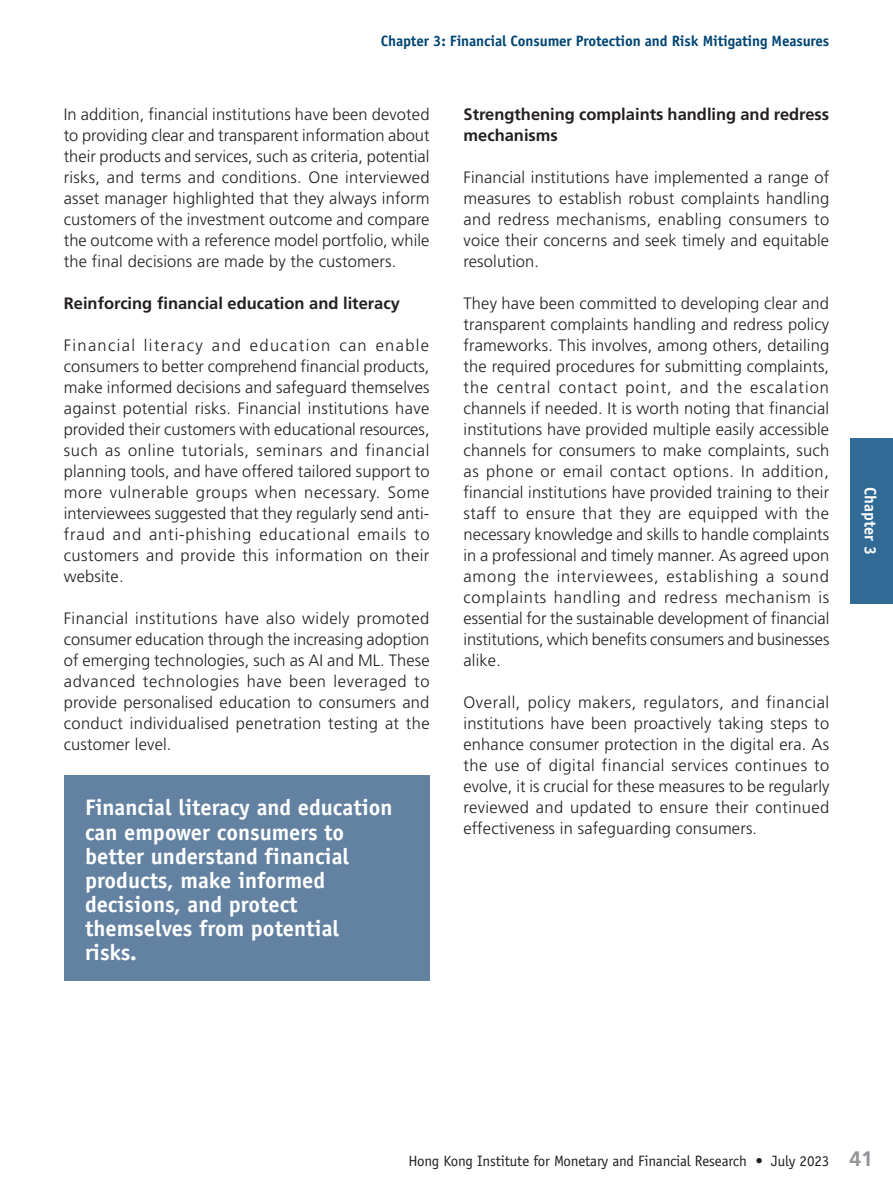
<style>
.page{position:relative;width:893px;height:1191px;background:#fff}
.page>*{position:absolute;margin:0;border:0;box-sizing:border-box;transform-origin:0 0}
.t1{font:700 22.5px/24px "Officina Sans Std";color:#fff}
.t2{font:300 16.5px/21px "Frutiger LT Std";letter-spacing:.01em;color:#231f20;text-align:justify}
.t3{font:700 16.5px/21px "Frutiger LT Std";color:#231f20}
.t4{font:700 16.5px "Officina Sans Std";color:#fff}
.t5{font:700 15px "Officina Sans Std";letter-spacing:-.01em;color:#004573}
.t6{font:15px "Officina Sans Std";letter-spacing:-.01em;color:#231f20}
.s1{font-family:"Helvetica Neue LT Std";font-weight:300}
.s2{font-family:"Frutiger LT Std";font-weight:700;font-size:21px;color:#939598}
</style>
<div class="page">
<div style="left:64px;top:775px;width:365px;height:205px;background:#6381a1"></div>
<div style="left:850px;top:438px;width:43px;height:166px;background:#326a96"></div>
<p class="t5" style="left:381px;top:32px;width:450px">Chapter 3: Financial Consumer Protection and Risk Mitigating Measures</p>
<p class="t2" style="left:64px;top:104px;width:367px">In addition, financial institutions have been devoted to providing clear and transparent information about their products and services, such as criteria, potential risks, and terms and conditions. One interviewed asset manager highlighted that they always inform customers of the investment outcome and compare the outcome with a reference model portfolio, while the final decisions are made by the customers.</p>
<p class="t3" style="left:64px;top:293px;width:338px">Reinforcing financial education and literacy</p>
<p class="t2" style="left:64px;top:335px;width:367px">Financial literacy and education can enable consumers to better comprehend financial products, make informed decisions and safeguard themselves against potential risks. Financial institutions have provided their customers with educational resources, such as online tutorials, seminars and financial planning tools, and have offered tailored support to more vulnerable groups when necessary. Some interviewees suggested that they regularly send anti&shy;fraud and anti-phishing educational emails to customers and provide this information on their website.</p>
<p class="t2" style="left:64px;top:608px;width:367px">Financial institutions have also widely promoted consumer education through the increasing adoption of emerging technologies, such as AI and ML. These advanced technologies have been leveraged to provide personalised education to consumers and conduct individualised penetration testing at the customer level.</p>
<h1 class="t1" style="left:85px;top:795px;width:309px">Financial literacy and education can empower consumers to better understand financial products, make informed decisions, and protect themselves from potential risks.</h1>
<p class="t3" style="left:463px;top:104px;width:367px">Strengthening complaints handling and redress mechanisms</p>
<p class="t2" style="left:463px;top:167px;width:367px">Financial institutions have implemented a range of measures to establish robust complaints handling and redress mechanisms, enabling consumers to voice their concerns and seek timely and equitable resolution.</p>
<p class="t2" style="left:463px;top:293px;width:367px">They have been committed to developing clear and transparent complaints handling and redress policy frameworks. This involves, among others, detailing the required procedures for submitting complaints, the central contact point, and the escalation channels if needed. It is worth noting that financial institutions have provided multiple easily accessible channels for consumers to make complaints, such as phone or email contact options. In addition, financial institutions have provided training to their staff to ensure that they are equipped with the necessary knowledge and skills to handle complaints in a professional and timely manner. As agreed upon among the interviewees, establishing a sound complaints handling and redress mechanism is essential for the sustainable development of financial institutions, which benefits consumers and businesses alike.</p>
<p class="t2" style="left:463px;top:692px;width:367px">Overall, policy makers, regulators, and financial institutions have been proactively taking steps to enhance consumer protection in the digital era. As the use of digital financial services continues to evolve, it is crucial for these measures to be regularly reviewed and updated to ensure their continued effectiveness in safeguarding consumers.</p>
<p class="t4" style="left:881px;top:487px;width:70px;rotate:90deg">Chapter 3</p>
<p class="t6" style="left:408px;top:1151px;width:466px">Hong Kong Institute for Monetary and Financial Research <span class="s1">•</span> July 2023 <span class="s2">41</span></p>
</div>
